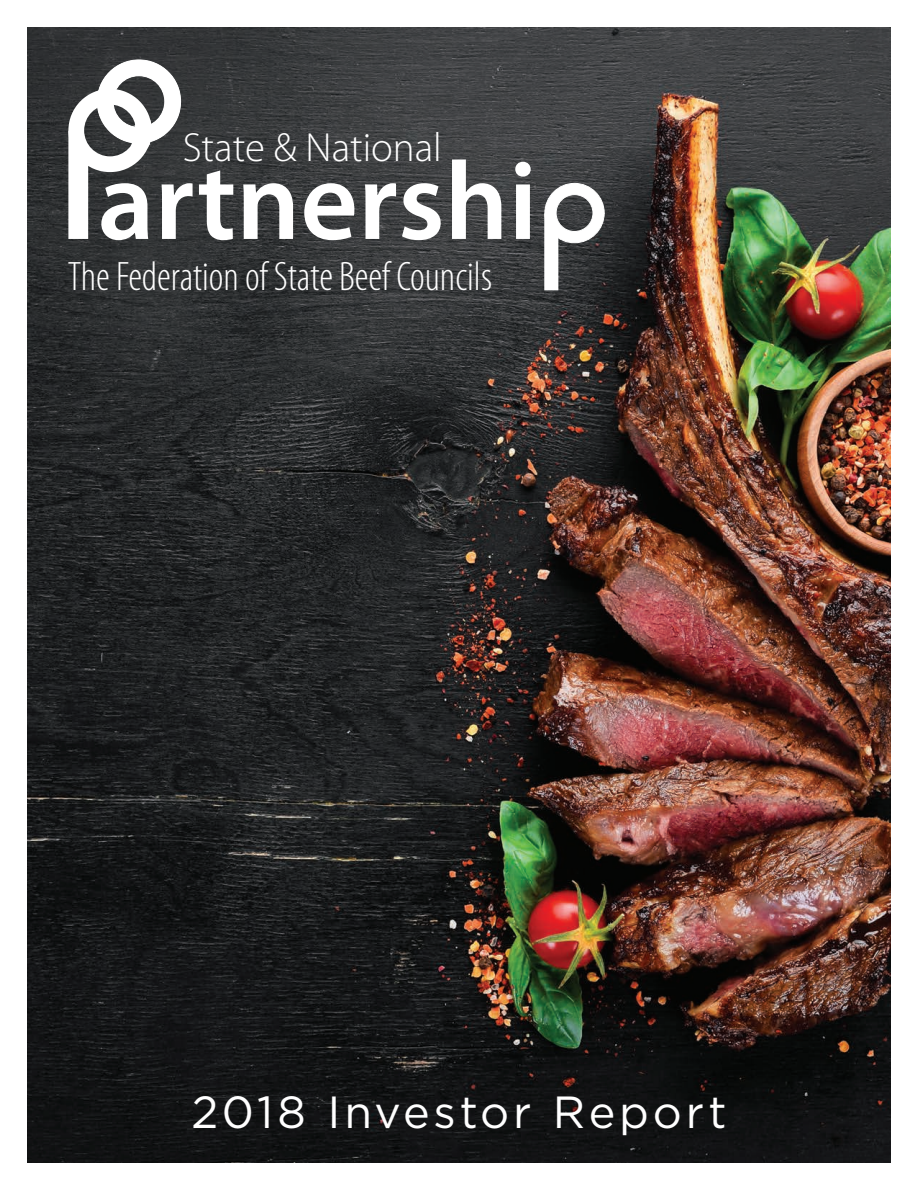
<style>
.page{position:relative;width:918px;height:1188px;background:#fff}
.page>*{position:absolute;margin:0;border:0;box-sizing:border-box;transform-origin:0 0}
.t1{font:45px "Gotham";letter-spacing:.08em;color:#fff}
.t2{font:300 condensed 41.4px "Myriad Pro";color:#fff}
.t3{font:300 40.8px "Myriad Pro";color:#fff}
</style>
<div class="page">
<img style="left:28px;top:28px;width:862px;height:1134px">
<svg style="left:199px;top:170px;width:34px;height:70px"></svg>
<svg style="left:243px;top:183px;width:50px;height:56px"></svg>
<svg style="left:304px;top:183px;width:50px;height:57px"></svg>
<svg style="left:365px;top:183px;width:31px;height:56px"></svg>
<svg style="left:402px;top:183px;width:39px;height:57px"></svg>
<svg style="left:452px;top:159px;width:49px;height:80px"></svg>
<svg style="left:515px;top:162px;width:16px;height:77px"></svg>
<svg style="left:68px;top:60px;width:125px;height:180px"></svg>
<svg style="left:544px;top:183px;width:61px;height:107px"></svg>
<p class="t3" style="left:183px;top:122px;width:261px">State &amp; National</p>
<p class="t2" style="left:68px;top:252px;width:426px">The Federation of State Beef Councils</p>
<p class="t1" style="left:191px;top:1083px;width:537px">2018 Investor Report</p>
</div>
